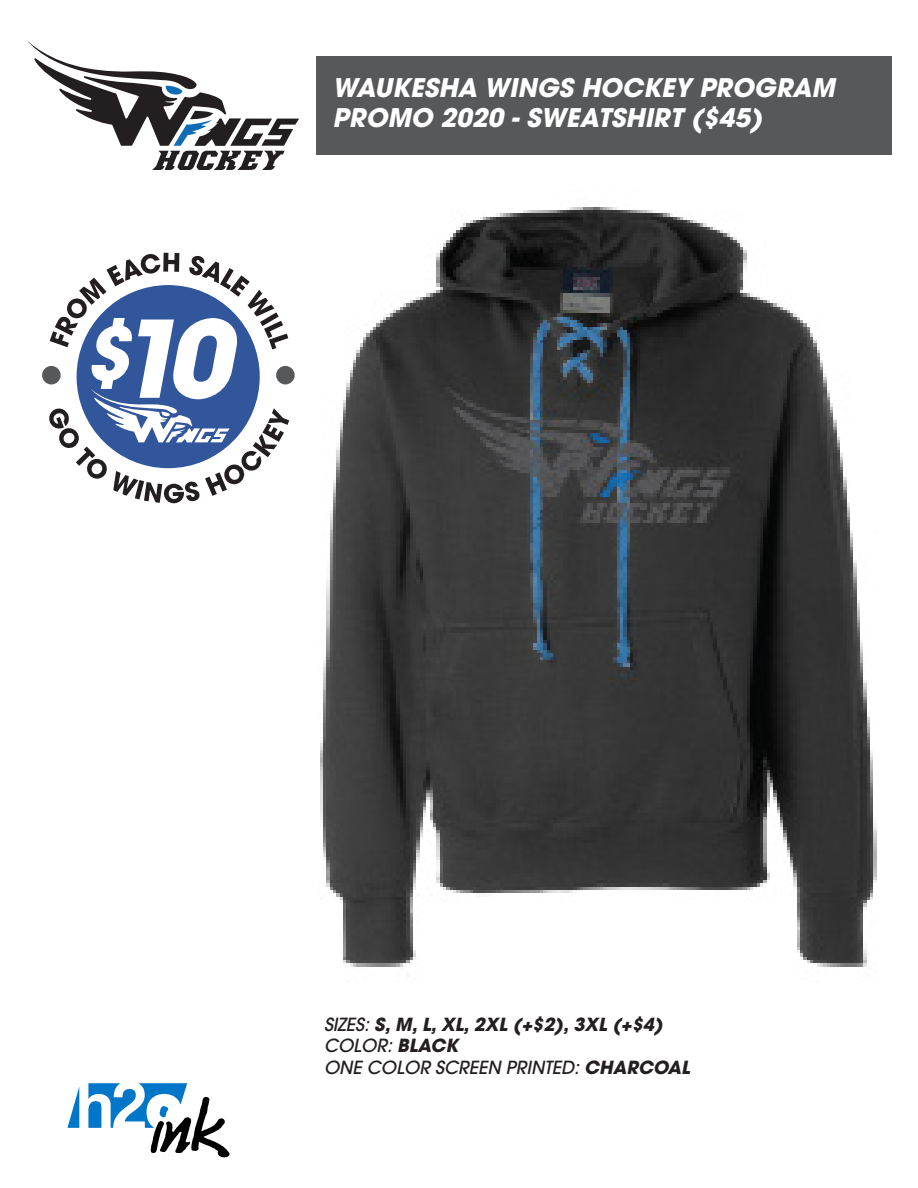
<style>
.page{position:relative;width:918px;height:1188px;background:#fff}
.page>*{position:absolute;margin:0;border:0;box-sizing:border-box;transform-origin:0 0}
.t1{font:italic 700 105.75px "Avant Garde";color:#fff}
.t2{font:italic 700 25.5px "Avant Garde";color:#fff}
.t3{font:italic 500 18px "Avant Garde";color:#231f20}
.t4{font:italic 700 18px "Avant Garde";color:#231f20}
.s1{font-size:80.1px}
.s2{font-weight:500}
.s3{font-weight:700}
</style>
<div class="page">
<div style="left:316px;top:56px;width:576px;height:99px;background:#57585a"></div>
<img style="left:320px;top:207px;width:557px;height:760px">
<svg style="left:67px;top:1088px;width:12px;height:40px"></svg>
<svg style="left:88px;top:1083px;width:142px;height:74px"></svg>
<svg style="left:27px;top:41px;width:272px;height:129px"></svg>
<div style="left:77px;top:285px;width:183px;height:183px;background:#31569c;border-radius:50%"></div>
<svg style="left:50px;top:253px;width:129px;height:94px"></svg>
<svg style="left:189px;top:256px;width:99px;height:93px"></svg>
<div style="left:42px;top:366px;width:19px;height:18px;background:#57585a;border-radius:50%"></div>
<div style="left:276px;top:366px;width:19px;height:18px;background:#57585a;border-radius:50%"></div>
<svg style="left:49px;top:389px;width:240px;height:114px"></svg>
<p class="t1" style="left:82px;top:290px;width:150px"><span class="s1">$</span>10</p>
<p class="t2" style="left:333px;top:71px;width:504px">WAUKESHA WINGS HOCKEY PROGRAM</p>
<p class="t2" style="left:333px;top:101px;width:431px">PROMO 2020 - SWEATSHIRT ($45)</p>
<p class="t4" style="left:324px;top:1012px;width:340px"><span class="s2">SIZES:</span> S, M, L, XL, 2XL (+$2), 3XL (+$4)</p>
<p class="t3" style="left:324px;top:1034px;width:136px">COLOR: <span class="s3">BLACK</span></p>
<p class="t3" style="left:324px;top:1056px;width:367px">ONE COLOR SCREEN PRINTED: <span class="s3">CHARCOAL</span></p>
</div>
